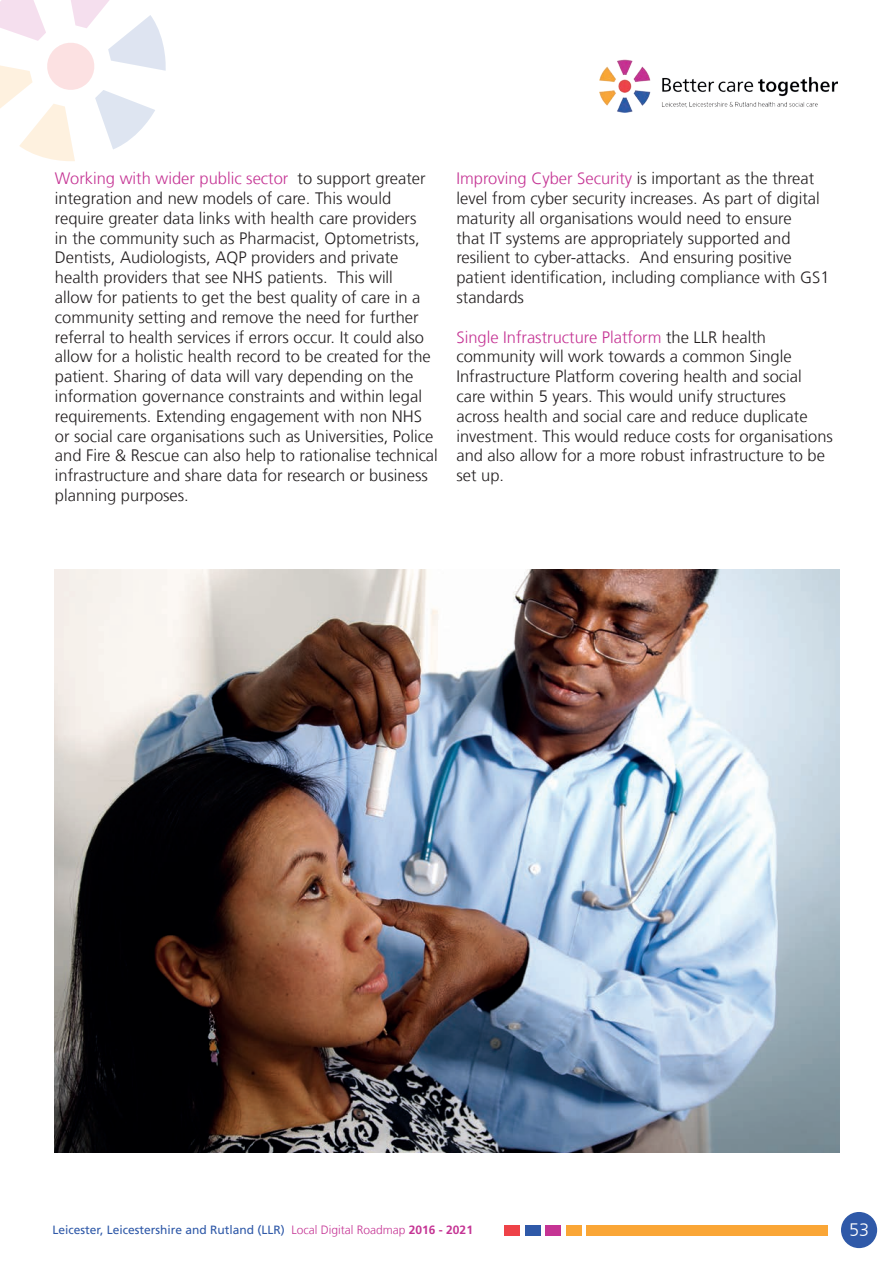
<style>
.page{position:relative;width:893px;height:1263px;background:#fff}
.page>*{position:absolute;margin:0;border:0;box-sizing:border-box;transform-origin:0 0}
.t1{font:300 18px "Frutiger LT Com";color:#fff}
.t2{font:300 16.5px/19.8px "Frutiger LT Com";color:#231f20}
.t3{font:12px "Frutiger LT Com";color:#2f59a8}
.s1{color:#c53494}
.s2{font-weight:300;color:#c53494}
.s3{font-weight:700;color:#c53494}
</style>
<div class="page">
<div style="left:841px;top:1212px;width:36px;height:36px;background:#2f59a8;border-radius:50%"></div>
<div style="left:505px;top:1225px;width:15px;height:10px;background:#ee4248"></div>
<div style="left:525px;top:1225px;width:16px;height:11px;background:#2f59a8"></div>
<div style="left:545px;top:1225px;width:16px;height:11px;background:#c53494"></div>
<div style="left:566px;top:1225px;width:16px;height:11px;background:#faa636"></div>
<svg style="left:0;top:0;width:166px;height:161px"></svg>
<div style="left:586px;top:1225px;width:242px;height:11px;background:#faa636"></div>
<img style="left:600px;top:59px;width:238px;height:54px">
<img style="left:54px;top:570px;width:786px;height:582px">
<p class="t2" style="left:55px;top:169px;width:384px"><span class="s1">Working with wider public sector</span> to support greater integration and new models of care. This would require greater data links with health care providers<br>in the community such as Pharmacist, Optometrists, Dentists, Audiologists, AQP providers and private health providers that see NHS patients. This will<br>allow for patients to get the best quality of care in a community setting and remove the need for further referral to health services if errors occur. It could also allow for a holistic health record to be created for the patient. Sharing of data will vary depending on the information governance constraints and within legal requirements. Extending engagement with non NHS or social care organisations such as Universities, Police and Fire &amp; Rescue can also help to rationalise technical infrastructure and share data for research or business planning purposes.</p>
<p class="t2" style="left:456px;top:169px;width:375px"><span class="s1">Improving Cyber Security</span> is important as the threat level from cyber security increases. As part of digital maturity all organisations would need to ensure<br>that IT systems are appropriately supported and resilient to cyber-attacks. And ensuring positive patient identification, including compliance with GS1 standards</p>
<p class="t2" style="left:456px;top:327px;width:378px"><span class="s1">Single Infrastructure Platform</span> the LLR health community will work towards a common Single Infrastructure Platform covering health and social care within 5 years. This would unify structures<br>across health and social care and reduce duplicate investment. This would reduce costs for organisations and also allow for a more robust infrastructure to be set up.</p>
<p class="t3" style="left:53px;top:1223px;width:422px">Leicester, Leicestershire and Rutland (LLR) <span class="s2">Local Digital Roadmap</span> <span class="s3">2016 - 2021</span></p>
<p class="t1" style="left:849px;top:1219px;width:22px">53</p>
</div>
